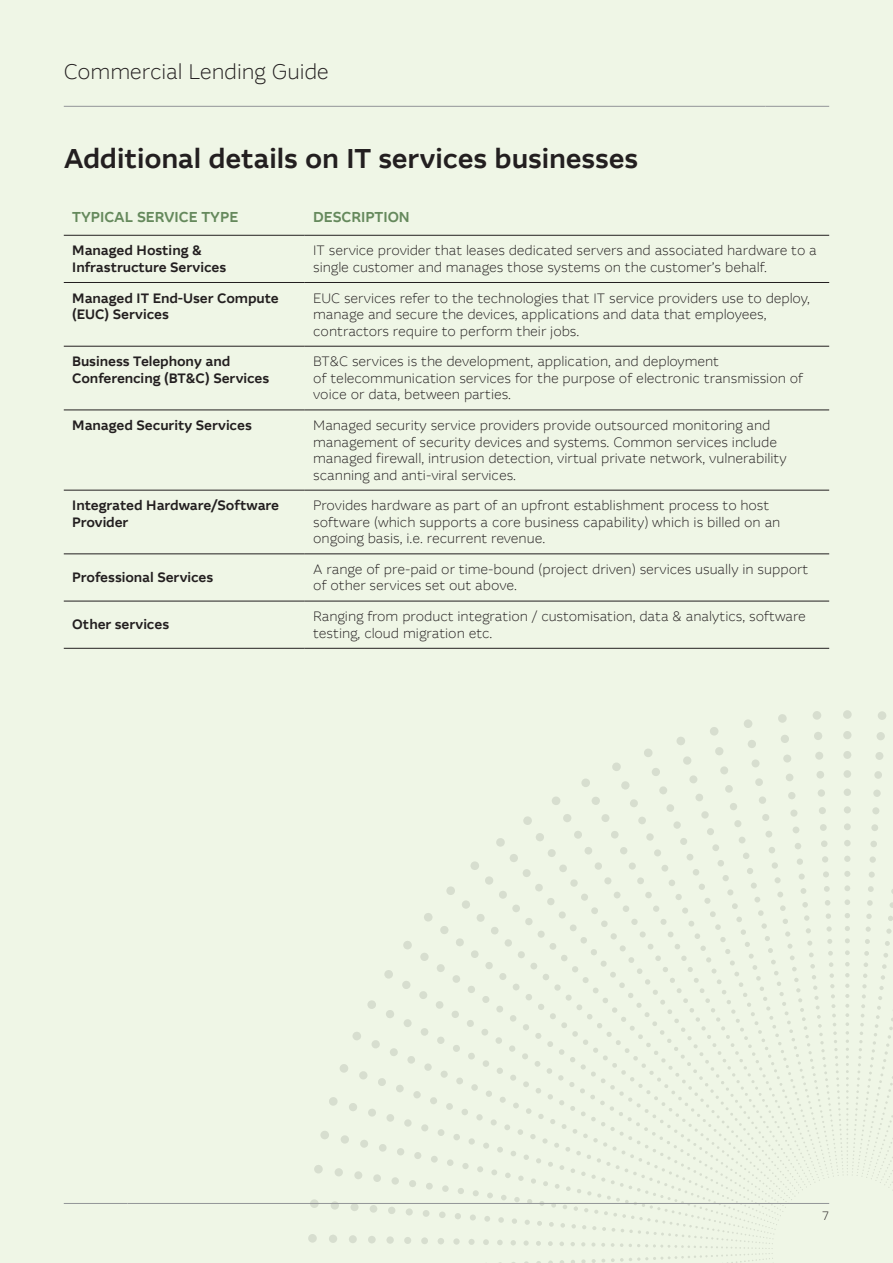
<style>
.page{position:relative;width:893px;height:1263px;background:#eff6e6}
.page>*{position:absolute;margin:0;border:0;box-sizing:border-box;transform-origin:0 0}
.Heading_4_span{font:500 27px "MCQ Global";color:#231f20}
.t1{font:300 21px "MCQ Global";color:#231f20}
.Subheading_4_-_table{font:500 14.25px "MCQ Global";color:#65895c}
.Body{font:300 13.5px/16.5px "MCQ Global";color:#231f20}
.Body-2{font:500 13.5px/16.5px "MCQ Global";color:#231f20}
.t2{font:300 12px "MCQ Global";color:#231f20}
</style>
<div class="page">
<hr style="left:64px;top:235px;width:241px;height:1px;background:#231f20">
<hr style="left:305px;top:235px;width:524px;height:1px;background:#231f20">
<hr style="left:64px;top:282px;width:241px;height:1px;background:#231f20">
<hr style="left:305px;top:282px;width:524px;height:1px;background:#231f20">
<hr style="left:64px;top:346px;width:241px;height:1px;background:#231f20">
<hr style="left:305px;top:346px;width:524px;height:1px;background:#231f20">
<hr style="left:64px;top:410px;width:241px;height:1px;background:#231f20">
<hr style="left:305px;top:410px;width:524px;height:1px;background:#231f20">
<hr style="left:64px;top:490px;width:241px;height:1px;background:#231f20">
<hr style="left:305px;top:490px;width:524px;height:1px;background:#231f20">
<hr style="left:64px;top:553px;width:241px;height:1px;background:#231f20">
<hr style="left:305px;top:553px;width:524px;height:1px;background:#231f20">
<hr style="left:64px;top:601px;width:241px;height:1px;background:#231f20">
<hr style="left:305px;top:601px;width:524px;height:1px;background:#231f20">
<hr style="left:64px;top:648px;width:241px;height:1px;background:#231f20">
<hr style="left:305px;top:648px;width:524px;height:1px;background:#231f20">
<svg style="left:386px;top:788px;width:495px;height:456px"></svg>
<svg style="left:404px;top:806px;width:477px;height:438px"></svg>
<svg style="left:421px;top:823px;width:460px;height:421px"></svg>
<svg style="left:438px;top:840px;width:443px;height:405px"></svg>
<svg style="left:453px;top:856px;width:428px;height:389px"></svg>
<svg style="left:468px;top:871px;width:413px;height:374px"></svg>
<svg style="left:483px;top:885px;width:410px;height:360px"></svg>
<svg style="left:497px;top:899px;width:396px;height:364px"></svg>
<svg style="left:511px;top:913px;width:382px;height:350px"></svg>
<svg style="left:523px;top:926px;width:370px;height:337px"></svg>
<svg style="left:536px;top:938px;width:357px;height:325px"></svg>
<svg style="left:548px;top:950px;width:345px;height:313px"></svg>
<svg style="left:559px;top:962px;width:334px;height:301px"></svg>
<svg style="left:570px;top:973px;width:323px;height:290px"></svg>
<svg style="left:581px;top:984px;width:312px;height:279px"></svg>
<svg style="left:591px;top:994px;width:302px;height:269px"></svg>
<svg style="left:601px;top:1004px;width:292px;height:259px"></svg>
<svg style="left:611px;top:1013px;width:282px;height:250px"></svg>
<svg style="left:620px;top:1022px;width:273px;height:241px"></svg>
<svg style="left:629px;top:1031px;width:264px;height:232px"></svg>
<svg style="left:637px;top:1039px;width:256px;height:224px"></svg>
<svg style="left:645px;top:1048px;width:248px;height:215px"></svg>
<svg style="left:653px;top:1055px;width:240px;height:208px"></svg>
<svg style="left:660px;top:1063px;width:233px;height:200px"></svg>
<svg style="left:667px;top:1070px;width:226px;height:193px"></svg>
<hr style="left:64px;top:106px;width:701px;height:1px;background:#939598">
<hr style="left:765px;top:106px;width:64px;height:1px;background:#939598">
<hr style="left:64px;top:1203px;width:64px;height:1px;background:#939598">
<hr style="left:128px;top:1203px;width:701px;height:1px;background:#939598">
<h2 class="t1" style="left:64px;top:58px;width:267px">Commercial Lending Guide</h2>
<p class="Heading_4_span" style="left:64px;top:142px;width:576px">Additional details on IT services businesses</p>
<p class="Subheading_4_-_table" style="left:72px;top:209px;width:167px">TYPICAL SERVICE TYPE</p>
<p class="Subheading_4_-_table" style="left:313px;top:209px;width:98px">DESCRIPTION</p>
<p class="Body-2" style="left:72px;top:243px;width:155px">Managed Hosting &amp;<br>Infrastructure Services</p>
<p class="Body" style="left:313px;top:242px;width:505px">IT service provider that leases dedicated servers and associated hardware to a single customer and manages those systems on the customer’s behalf.</p>
<p class="Body-2" style="left:72px;top:290px;width:208px">Managed IT End-User Compute (EUC) Services</p>
<p class="Body" style="left:313px;top:290px;width:498px">EUC services refer to the technologies that IT service providers use to deploy, manage and secure the devices, applications and data that employees, contractors require to perform their jobs.</p>
<p class="Body-2" style="left:72px;top:354px;width:198px">Business Telephony and<br>Conferencing (BT&amp;C) Services</p>
<p class="Body" style="left:313px;top:353px;width:407px">BT&amp;C services is the development, application, and deployment</p>
<p class="Body" style="left:313px;top:370px;width:492px">of telecommunication services for the purpose of electronic transmission of voice or data, between parties.</p>
<p class="Body-2" style="left:72px;top:417px;width:181px">Managed Security Services</p>
<p class="Body" style="left:313px;top:417px;width:475px">Managed security service providers provide outsourced monitoring and management of security devices and systems. Common services include managed firewall, intrusion detection, virtual private network, vulnerability scanning and anti-viral services.</p>
<p class="Body-2" style="left:72px;top:497px;width:208px">Integrated Hardware/Software<br>Provider</p>
<p class="Body" style="left:313px;top:497px;width:469px">Provides hardware as part of an upfront establishment process to host software (which supports a core business capability) which is billed on an ongoing basis, i.e. recurrent revenue.</p>
<p class="Body-2" style="left:72px;top:569px;width:143px">Professional Services</p>
<p class="Body" style="left:313px;top:561px;width:497px">A range of pre-paid or time-bound (project driven) services usually in support of other services set out above.</p>
<p class="Body-2" style="left:72px;top:617px;width:98px">Other services</p>
<p class="Body" style="left:313px;top:608px;width:494px">Ranging from product integration / customisation, data &amp; analytics, software testing, cloud migration etc.</p>
<p class="t2" style="left:822px;top:1209px;width:9px">7</p>
</div>
